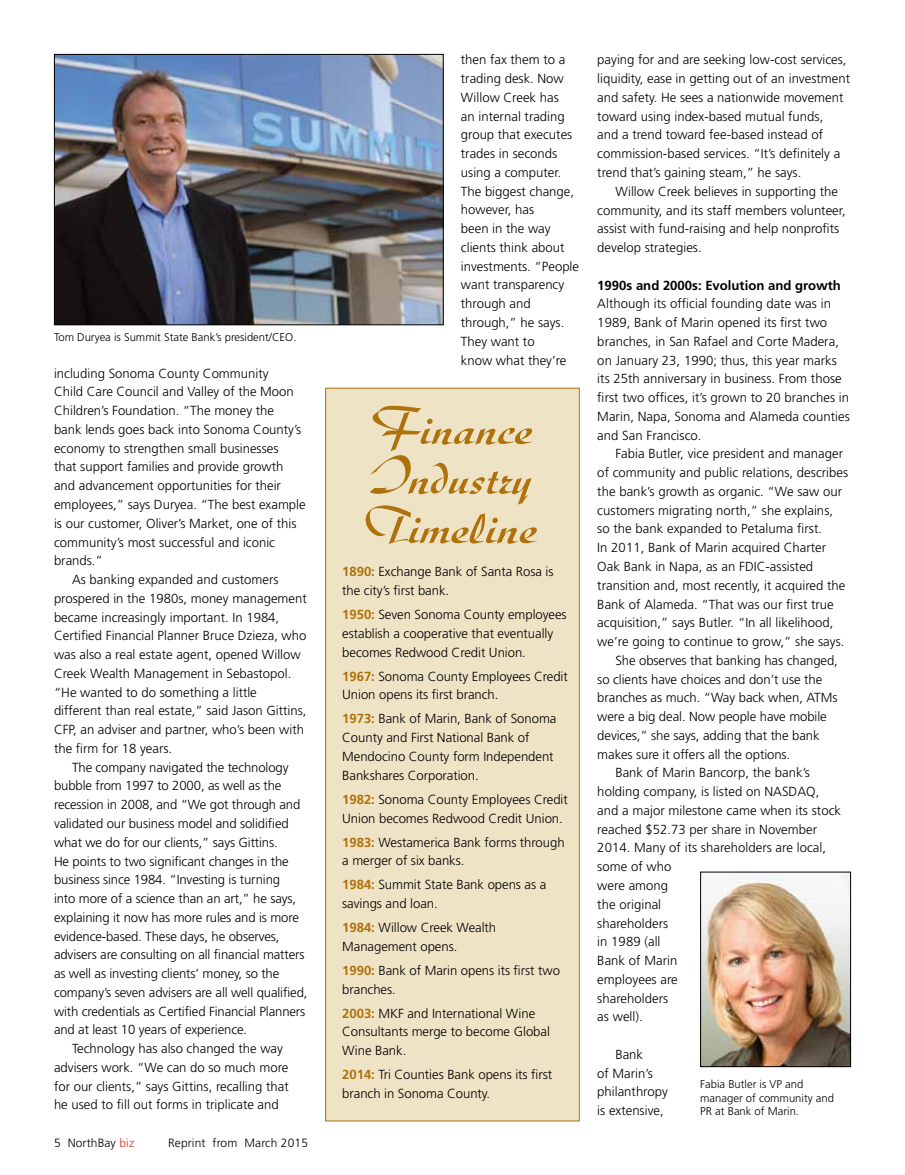
<style>
.page{position:relative;width:905px;height:1175px;background:#fff}
.page>*{position:absolute;margin:0;border:0;box-sizing:border-box;transform-origin:0 0}
.t1{font:500 54px/49.5px "Diskus D";letter-spacing:-.005em;color:#ae720c;text-align:justify;scale:1.04 1}
.t2{font:300 13.2px/18.8px "Frutiger";color:#000}
.t3{font:700 13.2px "Frutiger";color:#000}
.t4{font:300 12px "Frutiger";letter-spacing:.01em;color:#000}
.t5{font:300 11.25px/13.5px "Frutiger";color:#000}
.s1{color:#e62f27}
.s2{font-weight:700;color:#ae720c}
</style>
<div class="page">
<div style="left:326px;top:388px;width:253px;height:732px;background:#efe3c6"></div>
<div style="left:325px;top:388px;width:254px;height:733px;border:1px solid #ae720c"></div>
<img style="left:56px;top:56px;width:385px;height:267px">
<div style="left:54px;top:54px;width:389px;height:271px;border:1px solid #000"></div>
<img style="left:702px;top:873px;width:146px;height:192px">
<div style="left:700px;top:871px;width:150px;height:196px;border:1px solid #000"></div>
<p class="t5" style="left:54px;top:330px;width:244px">Tom Duryea is Summit State Bank’s president/CEO.</p>
<p class="t2" style="left:54px;top:364px;width:216px">including Sonoma County Community</p>
<p class="t2" style="left:54px;top:382px;width:241px">Child Care Council and Valley of the Moon</p>
<p class="t2" style="left:54px;top:401px;width:222px">Children’s Foundation. “The money the</p>
<p class="t2" style="left:54px;top:420px;width:249px">bank lends goes back into Sonoma County’s</p>
<p class="t2" style="left:54px;top:439px;width:226px">economy to strengthen small businesses</p>
<p class="t2" style="left:54px;top:457px;width:231px">that support families and provide growth</p>
<p class="t2" style="left:54px;top:476px;width:228px">and advancement opportunities for their</p>
<p class="t2" style="left:54px;top:495px;width:253px">employees,” says Duryea. “The best example</p>
<p class="t2" style="left:54px;top:514px;width:244px">is our customer, Oliver’s Market, one of this</p>
<p class="t2" style="left:54px;top:532px;width:222px">community’s most successful and iconic</p>
<p class="t2" style="left:54px;top:551px;width:50px">brands.”</p>
<p class="t2" style="left:72px;top:570px;width:208px">As banking expanded and customers</p>
<p class="t2" style="left:54px;top:589px;width:254px">prospered in the 1980s, money management</p>
<p class="t2" style="left:54px;top:607px;width:227px">became increasingly important. In 1984,</p>
<p class="t2" style="left:54px;top:626px;width:254px">Certified Financial Planner Bruce Dzieza, who</p>
<p class="t2" style="left:54px;top:645px;width:248px">was also a real estate agent, opened Willow</p>
<p class="t2" style="left:54px;top:664px;width:239px">Creek Wealth Management in Sebastopol.</p>
<p class="t2" style="left:54px;top:682px;width:204px">“He wanted to do something a little</p>
<p class="t2" style="left:54px;top:701px;width:254px">different than real estate,” said Jason Gittins,</p>
<p class="t2" style="left:54px;top:720px;width:251px">CFP, an adviser and partner, who’s been with</p>
<p class="t2" style="left:54px;top:739px;width:120px">the firm for 18 years.</p>
<p class="t2" style="left:72px;top:757px;width:218px">The company navigated the technology</p>
<p class="t2" style="left:54px;top:776px;width:229px">bubble from 1997 to 2000, as well as the</p>
<p class="t2" style="left:54px;top:795px;width:248px">recession in 2008, and “We got through and</p>
<p class="t2" style="left:54px;top:814px;width:236px">validated our business model and solidified</p>
<p class="t2" style="left:54px;top:832px;width:225px">what we do for our clients,” says Gittins.</p>
<p class="t2" style="left:54px;top:851px;width:236px">He points to two significant changes in the</p>
<p class="t2" style="left:54px;top:870px;width:228px">business since 1984. “Investing is turning</p>
<p class="t2" style="left:54px;top:889px;width:243px">into more of a science than an art,” he says,</p>
<p class="t2" style="left:54px;top:907px;width:246px">explaining it now has more rules and is more</p>
<p class="t2" style="left:54px;top:926px;width:227px">evidence-based. These days, he observes,</p>
<p class="t2" style="left:54px;top:945px;width:252px">advisers are consulting on all financial matters</p>
<p class="t2" style="left:54px;top:964px;width:227px">as well as investing clients’ money, so the</p>
<p class="t2" style="left:54px;top:982px;width:255px">company’s seven advisers are all well qualified,</p>
<p class="t2" style="left:54px;top:1001px;width:253px">with credentials as Certified Financial Planners</p>
<p class="t2" style="left:54px;top:1020px;width:195px">and at least 10 years of experience.</p>
<p class="t2" style="left:72px;top:1039px;width:212px">Technology has also changed the way</p>
<p class="t2" style="left:54px;top:1057px;width:236px">advisers work. “We can do so much more</p>
<p class="t2" style="left:54px;top:1076px;width:236px">for our clients,” says Gittins, recalling that</p>
<p class="t2" style="left:54px;top:1095px;width:226px">he used to fill out forms in triplicate and</p>
<p class="t4" style="left:54px;top:1135px;width:82px">5 NorthBay <span class="s1">biz</span></p>
<p class="t4" style="left:168px;top:1135px;width:141px">Reprint from March 2015</p>
<p class="t2" style="left:461px;top:50px;width:120px">then fax them to a trading desk. Now<br>Willow Creek has<br>an internal trading group that executes trades in seconds using a computer.<br>The biggest change, however, has<br>been in the way clients think about investments. “People want transparency through and through,” he says.<br>They want to<br>know what they’re</p>
<p class="t2" style="left:597px;top:50px;width:254px">paying for and are seeking low-cost services, liquidity, ease in getting out of an investment and safety. He sees a nationwide movement toward using index-based mutual funds,<br>and a trend toward fee-based instead of commission-based services. “It’s definitely a trend that’s gaining steam,” he says.</p>
<p class="t2" style="left:597px;top:182px;width:250px;text-indent:18px">Willow Creek believes in supporting the community, and its staff members volunteer, assist with fund-raising and help nonprofits develop strategies.</p>
<p class="t3" style="left:597px;top:277px;width:245px">1990s and 2000s: Evolution and growth</p>
<p class="t2" style="left:597px;top:294px;width:254px">Although its official founding date was in 1989, Bank of Marin opened its first two branches, in San Rafael and Corte Madera, on January 23, 1990; thus, this year marks its 25th anniversary in business. From those first two offices, it’s grown to 20 branches in Marin, Napa, Sonoma and Alameda counties and San Francisco.</p>
<p class="t2" style="left:615px;top:444px;width:229px">Fabia Butler, vice president and manager</p>
<p class="t2" style="left:597px;top:463px;width:252px">of community and public relations, describes</p>
<p class="t2" style="left:597px;top:482px;width:246px">the bank’s growth as organic. “We saw our</p>
<p class="t2" style="left:597px;top:501px;width:237px">customers migrating north,” she explains,</p>
<p class="t2" style="left:597px;top:519px;width:226px">so the bank expanded to Petaluma first.</p>
<p class="t2" style="left:597px;top:538px;width:230px">In 2011, Bank of Marin acquired Charter</p>
<p class="t2" style="left:597px;top:557px;width:217px">Oak Bank in Napa, as an FDIC-assisted</p>
<p class="t2" style="left:597px;top:576px;width:250px">transition and, most recently, it acquired the</p>
<p class="t2" style="left:597px;top:594px;width:238px">Bank of Alameda. “That was our first true</p>
<p class="t2" style="left:597px;top:613px;width:238px">acquisition,” says Butler. “In all likelihood,</p>
<p class="t2" style="left:597px;top:632px;width:248px">we’re going to continue to grow,” she says.</p>
<p class="t2" style="left:615px;top:651px;width:224px">She observes that banking has changed,</p>
<p class="t2" style="left:597px;top:669px;width:226px">so clients have choices and don’t use the</p>
<p class="t2" style="left:597px;top:688px;width:242px">branches as much. “Way back when, ATMs</p>
<p class="t2" style="left:597px;top:707px;width:231px">were a big deal. Now people have mobile</p>
<p class="t2" style="left:597px;top:726px;width:224px">devices,” she says, adding that the bank</p>
<p class="t2" style="left:597px;top:744px;width:194px">makes sure it offers all the options.</p>
<p class="t2" style="left:615px;top:763px;width:196px">Bank of Marin Bancorp, the bank’s</p>
<p class="t2" style="left:597px;top:782px;width:223px">holding company, is listed on NASDAQ,</p>
<p class="t2" style="left:597px;top:801px;width:245px">and a major milestone came when its stock</p>
<p class="t2" style="left:597px;top:819px;width:221px">reached $52.73 per share in November</p>
<p class="t2" style="left:597px;top:838px;width:230px">2014. Many of its shareholders are local,</p>
<p class="t2" style="left:597px;top:857px;width:76px">some of who</p>
<p class="t2" style="left:597px;top:876px;width:72px">were among</p>
<p class="t2" style="left:597px;top:894px;width:65px">the original</p>
<p class="t2" style="left:597px;top:913px;width:72px">shareholders</p>
<p class="t2" style="left:597px;top:932px;width:65px">in 1989 (all</p>
<p class="t2" style="left:597px;top:951px;width:81px">Bank of Marin</p>
<p class="t2" style="left:597px;top:969px;width:82px">employees are</p>
<p class="t2" style="left:597px;top:988px;width:72px">shareholders</p>
<p class="t2" style="left:597px;top:1007px;width:47px">as well).</p>
<p class="t2" style="left:597px;top:1044px;width:72px;text-indent:18px">Bank<br>of Marin’s philanthropy is extensive,</p>
<h1 class="t1" style="left:358px;top:404px;width:172px">Finance Industry Timeline</h1>
<p class="t2" style="left:342px;top:562px;width:213px"><span class="s2">1890:</span> Exchange Bank of Santa Rosa is the city’s first bank.</p>
<p class="t2" style="left:342px;top:605px;width:226px"><span class="s2">1950:</span> Seven Sonoma County employees establish a cooperative that eventually becomes Redwood Credit Union.</p>
<p class="t2" style="left:342px;top:666px;width:227px"><span class="s2">1967:</span> Sonoma County Employees Credit<br>Union opens its first branch.</p>
<p class="t2" style="left:342px;top:709px;width:216px"><span class="s2">1973:</span> Bank of Marin, Bank of Sonoma<br>County and First National Bank of<br>Mendocino County form Independent<br>Bankshares Corporation.</p>
<p class="t2" style="left:342px;top:789px;width:227px"><span class="s2">1982:</span> Sonoma County Employees Credit<br>Union becomes Redwood Credit Union.</p>
<p class="t2" style="left:342px;top:832px;width:224px"><span class="s2">1983:</span> Westamerica Bank forms through a merger of six banks.</p>
<p class="t2" style="left:342px;top:875px;width:205px"><span class="s2">1984:</span> Summit State Bank opens as a savings and loan.</p>
<p class="t2" style="left:342px;top:918px;width:155px"><span class="s2">1984:</span> Willow Creek Wealth<br>Management opens.</p>
<p class="t2" style="left:342px;top:961px;width:219px"><span class="s2">1990:</span> Bank of Marin opens its first two branches.</p>
<p class="t2" style="left:342px;top:1003px;width:209px"><span class="s2">2003:</span> MKF and International Wine<br>Consultants merge to become Global<br>Wine Bank.</p>
<p class="t2" style="left:342px;top:1065px;width:211px"><span class="s2">2014:</span> Tri Counties Bank opens its first branch in Sonoma County.</p>
<p class="t5" style="left:700px;top:1077px;width:135px">Fabia Butler is VP and manager of community and<br>PR at Bank of Marin.</p>
</div>
